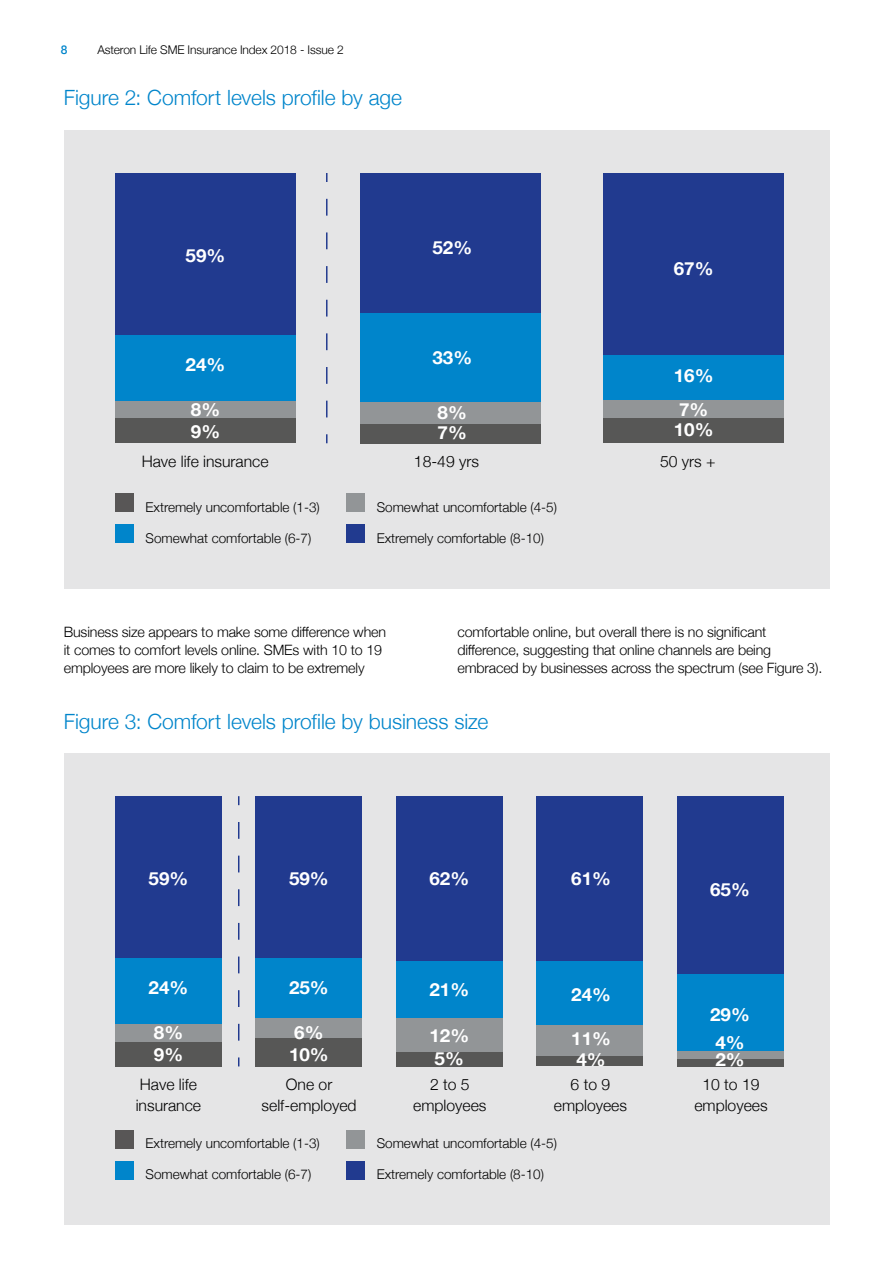
<style>
.page{position:relative;width:893px;height:1263px;background:#fff}
.page>*{position:absolute;margin:0;border:0;box-sizing:border-box;transform-origin:0 0}
.t1{font:300 21px "Helvetica Neue";color:#0085cb}
.t2{font:700 18px "Helvetica Neue";color:#fff;scale:1.05 1}
.t3{font:300 15.75px/21px "Helvetica Neue";color:#000;text-align:center}
.t4{font:300 14.25px/18px "Helvetica Neue";letter-spacing:-.01em;color:#000}
.t5{font:300 13.5px "Helvetica Neue";color:#000}
.t6{font:300 12px "Helvetica Neue";letter-spacing:-.01em;color:#000}
.t7{font:500 12px "Helvetica Neue";color:#0085cb}
</style>
<div class="page">
<div style="left:64px;top:130px;width:765px;height:459px;background:#e5e5e6"></div>
<div style="left:603px;top:173px;width:181px;height:184px;background:#213a8f"></div>
<div style="left:360px;top:402px;width:181px;height:25px;background:#929597"></div>
<div style="left:115px;top:400px;width:181px;height:19px;background:#929597"></div>
<div style="left:115px;top:419px;width:181px;height:24px;background:#575756"></div>
<div style="left:115px;top:173px;width:181px;height:162px;background:#213a8f"></div>
<div style="left:360px;top:424px;width:181px;height:19px;background:#575756"></div>
<div style="left:360px;top:312px;width:181px;height:90px;background:#0085cb"></div>
<div style="left:360px;top:173px;width:181px;height:140px;background:#213a8f"></div>
<div style="left:603px;top:416px;width:181px;height:27px;background:#575756"></div>
<div style="left:603px;top:398px;width:181px;height:19px;background:#929597"></div>
<div style="left:603px;top:355px;width:181px;height:45px;background:#0085cb"></div>
<div style="left:115px;top:335px;width:181px;height:65px;background:#0085cb"></div>
<svg style="left:326px;top:199px;width:1px;height:219px"></svg>
<div style="left:115px;top:493px;width:19px;height:19px;background:#585656"></div>
<div style="left:115px;top:524px;width:19px;height:19px;background:#0085cb"></div>
<div style="left:346px;top:493px;width:19px;height:19px;background:#929597"></div>
<div style="left:346px;top:524px;width:19px;height:19px;background:#213a8f"></div>
<div style="left:64px;top:754px;width:765px;height:471px;background:#e5e5e6"></div>
<svg style="left:238px;top:822px;width:1px;height:219px"></svg>
<div style="left:677px;top:1051px;width:106px;height:9px;background:#929597"></div>
<div style="left:677px;top:1059px;width:106px;height:7px;background:#575756"></div>
<div style="left:677px;top:796px;width:106px;height:178px;background:#213a8f"></div>
<div style="left:677px;top:974px;width:106px;height:77px;background:#0085cb"></div>
<div style="left:115px;top:1023px;width:107px;height:20px;background:#929597"></div>
<div style="left:115px;top:1042px;width:107px;height:24px;background:#575756"></div>
<div style="left:115px;top:796px;width:107px;height:162px;background:#213a8f"></div>
<div style="left:115px;top:958px;width:107px;height:65px;background:#0085cb"></div>
<div style="left:256px;top:796px;width:106px;height:162px;background:#213a8f"></div>
<div style="left:256px;top:958px;width:106px;height:65px;background:#0085cb"></div>
<div style="left:256px;top:1018px;width:106px;height:25px;background:#929597"></div>
<div style="left:256px;top:1038px;width:106px;height:28px;background:#575756"></div>
<div style="left:396px;top:796px;width:107px;height:165px;background:#213a8f"></div>
<div style="left:396px;top:961px;width:107px;height:62px;background:#0085cb"></div>
<div style="left:396px;top:1018px;width:107px;height:34px;background:#929597"></div>
<div style="left:396px;top:1052px;width:107px;height:14px;background:#575756"></div>
<div style="left:536px;top:1025px;width:107px;height:31px;background:#929597"></div>
<div style="left:536px;top:1056px;width:107px;height:10px;background:#575756"></div>
<div style="left:536px;top:796px;width:107px;height:165px;background:#213a8f"></div>
<div style="left:536px;top:961px;width:107px;height:64px;background:#0085cb"></div>
<div style="left:115px;top:1130px;width:19px;height:18px;background:#585656"></div>
<div style="left:115px;top:1161px;width:19px;height:18px;background:#0085cb"></div>
<div style="left:346px;top:1130px;width:19px;height:18px;background:#929597"></div>
<div style="left:346px;top:1161px;width:19px;height:18px;background:#213a8f"></div>
<p class="t7" style="left:61px;top:40px;width:8px">8</p>
<p class="t6" style="left:97px;top:40px;width:248px">Asteron Life SME Insurance Index 2018 - Issue 2</p>
<h1 class="t1" style="left:64px;top:81px;width:340px">Figure 2: Comfort levels profile by age</h1>
<p class="t2" style="left:186px;top:242px;width:39px">59%</p>
<p class="t2" style="left:186px;top:351px;width:39px">24%</p>
<p class="t2" style="left:191px;top:396px;width:29px">8%</p>
<p class="t2" style="left:191px;top:417px;width:29px">9%</p>
<p class="t2" style="left:432px;top:233px;width:39px">52%</p>
<p class="t2" style="left:432px;top:344px;width:39px">33%</p>
<p class="t2" style="left:438px;top:398px;width:29px">8%</p>
<p class="t2" style="left:438px;top:419px;width:29px">7%</p>
<p class="t2" style="left:674px;top:255px;width:39px">67%</p>
<p class="t2" style="left:674px;top:361px;width:39px">16%</p>
<p class="t2" style="left:679px;top:395px;width:29px">7%</p>
<p class="t2" style="left:674px;top:416px;width:39px">10%</p>
<p class="t3" style="left:142px;top:450px;width:128px">Have life insurance</p>
<p class="t3" style="left:414px;top:450px;width:67px">18-49 yrs</p>
<p class="t3" style="left:660px;top:450px;width:57px">50 yrs +</p>
<p class="t5" style="left:146px;top:496px;width:176px">Extremely uncomfortable (1-3)</p>
<p class="t5" style="left:146px;top:527px;width:167px">Somewhat comfortable (6-7)</p>
<p class="t5" style="left:377px;top:496px;width:182px">Somewhat uncomfortable (4-5)</p>
<p class="t5" style="left:377px;top:527px;width:169px">Extremely comfortable (8-10)</p>
<p class="t4" style="left:64px;top:622px;width:324px">Business size appears to make some difference when it comes to comfort levels online. SMEs with 10 to 19 employees are more likely to claim to be extremely</p>
<p class="t4" style="left:457px;top:622px;width:366px">comfortable online, but overall there is no significant difference, suggesting that online channels are being embraced by businesses across the spectrum (see Figure 3).</p>
<h1 class="t1" style="left:64px;top:704px;width:426px">Figure 3: Comfort levels profile by business size</h1>
<p class="t2" style="left:149px;top:864px;width:39px">59%</p>
<p class="t2" style="left:289px;top:864px;width:39px">59%</p>
<p class="t2" style="left:429px;top:864px;width:39px">62%</p>
<p class="t2" style="left:571px;top:864px;width:39px">61%</p>
<p class="t2" style="left:710px;top:875px;width:39px">65%</p>
<p class="t2" style="left:149px;top:973px;width:39px">24%</p>
<p class="t2" style="left:289px;top:973px;width:39px">25%</p>
<p class="t2" style="left:429px;top:975px;width:39px">21%</p>
<p class="t2" style="left:571px;top:980px;width:39px">24%</p>
<p class="t2" style="left:710px;top:1000px;width:39px">29%</p>
<p class="t2" style="left:154px;top:1018px;width:29px">8%</p>
<p class="t2" style="left:154px;top:1040px;width:29px">9%</p>
<p class="t2" style="left:294px;top:1018px;width:29px">6%</p>
<p class="t2" style="left:289px;top:1040px;width:39px">10%</p>
<p class="t2" style="left:429px;top:1021px;width:39px">12%</p>
<p class="t2" style="left:435px;top:1044px;width:29px">5%</p>
<p class="t2" style="left:571px;top:1024px;width:39px">11%</p>
<p class="t2" style="left:576px;top:1045px;width:29px">4%</p>
<p class="t2" style="left:715px;top:1029px;width:29px">4%</p>
<p class="t2" style="left:715px;top:1045px;width:29px">2%</p>
<p class="t3" style="left:136px;top:1073px;width:67px;text-align:left">Have life insurance</p>
<p class="t3" style="left:262px;top:1073px;width:97px">One or self-employed</p>
<p class="t3" style="left:413px;top:1073px;width:75px">2 to 5 employees</p>
<p class="t3" style="left:554px;top:1073px;width:75px">6 to 9 employees</p>
<p class="t3" style="left:694px;top:1073px;width:75px">10 to 19 employees</p>
<p class="t5" style="left:146px;top:1133px;width:176px">Extremely uncomfortable (1-3)</p>
<p class="t5" style="left:146px;top:1164px;width:167px">Somewhat comfortable (6-7)</p>
<p class="t5" style="left:377px;top:1133px;width:182px">Somewhat uncomfortable (4-5)</p>
<p class="t5" style="left:377px;top:1164px;width:169px">Extremely comfortable (8-10)</p>
</div>
